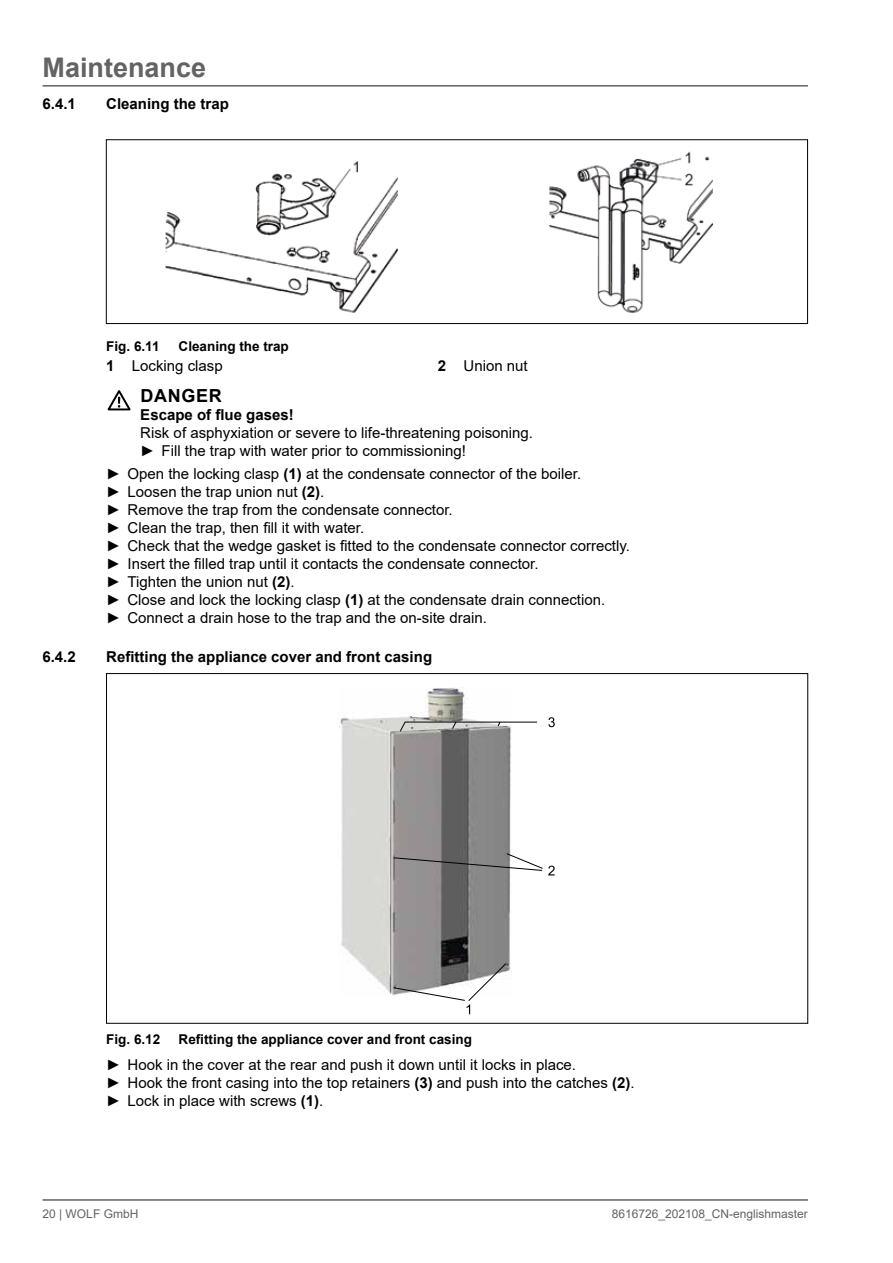
<style>
.page{position:relative;width:893px;height:1263px;background:#fff}
.page>*{position:absolute;margin:0;border:0;box-sizing:border-box;transform-origin:0 0}
.t1{font:700 27px "Arial";color:#636363}
.t2{font:700 18px "Arial";letter-spacing:.035em;color:#000}
.t3{font:15px/18px "Arial";color:#000}
.t4{font:700 15px "Arial";color:#000}
.t5{font:700 13.5px "Arial";color:#000}
.t6{font:12px "Arial";color:#636363}
.s1{font-weight:700}
</style>
<div class="page">
<hr style="left:43px;top:85px;width:765px;height:2px;background:#636363">
<hr style="left:43px;top:1199px;width:765px;height:2px;background:#636363">
<img style="left:165px;top:161px;width:232px;height:152px">
<img style="left:550px;top:151px;width:162px;height:162px">
<div style="left:106px;top:140px;width:702px;height:184px;border:1px solid #000"></div>
<svg style="left:107px;top:390px;width:24px;height:21px"></svg>
<img style="left:339px;top:687px;width:173px;height:308px">
<svg style="left:393px;top:962px;width:114px;height:52px"></svg>
<svg style="left:393px;top:853px;width:162px;height:22px"></svg>
<svg style="left:399px;top:721px;width:138px;height:11px"></svg>
<svg style="left:548px;top:717px;width:7px;height:10px"></svg>
<h1 class="t1" style="left:43px;top:48px;width:165px">Maintenance</h1>
<p class="t4" style="left:43px;top:93px;width:35px">6.4.1</p>
<p class="t4" style="left:106px;top:93px;width:124px">Cleaning the trap</p>
<p class="t5" style="left:106px;top:337px;width:55px">Fig. 6.11</p>
<p class="t5" style="left:179px;top:337px;width:112px">Cleaning the trap</p>
<p class="t3" style="left:106px;top:356px;width:118px"><span class="s1">1</span> Locking clasp</p>
<p class="t3" style="left:438px;top:356px;width:91px"><span class="s1">2</span> Union nut</p>
<p class="t2" style="left:141px;top:383px;width:83px">DANGER</p>
<p class="t4" style="left:140px;top:404px;width:155px">Escape of flue gases!</p>
<p class="t3" style="left:140px;top:424px;width:394px">Risk of asphyxiation or severe to life-threatening poisoning. ► Fill the trap with water prior to commissioning!</p>
<p class="t3" style="left:106px;top:464px;width:525px">► Open the locking clasp <span class="s1">(1)</span> at the condensate connector of the boiler.<br>► Loosen the trap union nut <span class="s1">(2)</span>.<br>► Remove the trap from the condensate connector.<br>► Clean the trap, then fill it with water.<br>► Check that the wedge gasket is fitted to the condensate connector correctly. ► Insert the filled trap until it contacts the condensate connector.<br>► Tighten the union nut <span class="s1">(2)</span>.<br>► Close and lock the locking clasp <span class="s1">(1)</span> at the condensate drain connection.<br>► Connect a drain hose to the trap and the on-site drain.</p>
<p class="t4" style="left:42px;top:646px;width:35px">6.4.2</p>
<p class="t4" style="left:106px;top:646px;width:327px">Refitting the appliance cover and front casing</p>
<p class="t5" style="left:106px;top:1030px;width:56px">Fig. 6.12</p>
<p class="t5" style="left:179px;top:1030px;width:295px">Refitting the appliance cover and front casing</p>
<p class="t3" style="left:106px;top:1056px;width:530px">► Hook in the cover at the rear and push it down until it locks in place.<br>► Hook the front casing into the top retainers <span class="s1">(3)</span> and push into the catches <span class="s1">(2)</span>. ► Lock in place with screws <span class="s1">(1)</span>.</p>
<p class="t6" style="left:43px;top:1205px;width:97px">20 | WOLF GmbH</p>
<p class="t6" style="left:612px;top:1205px;width:198px">8616726_202108_CN-englishmaster</p>
</div>
